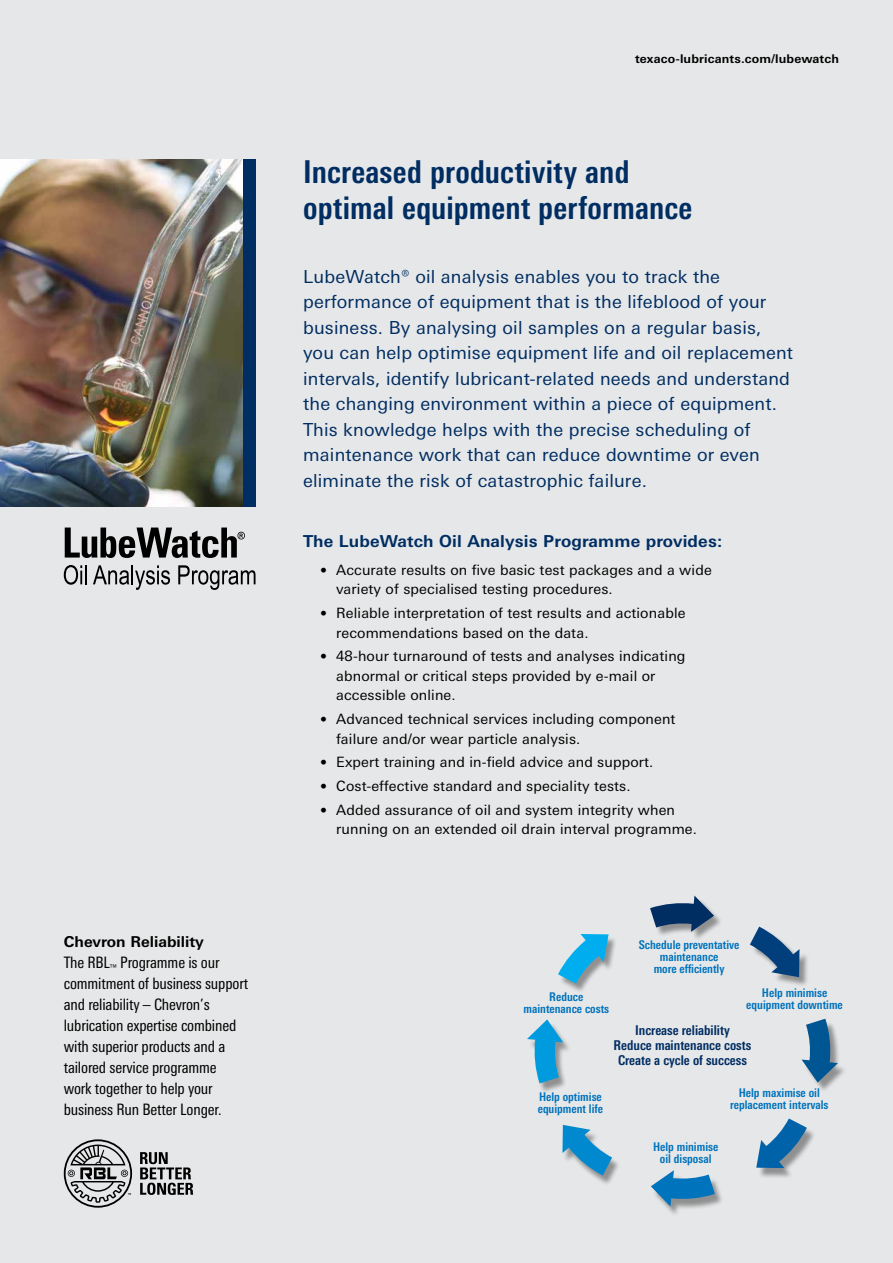
<style>
.page{position:relative;width:893px;height:1263px;background:#e6e7e8}
.page>*{position:absolute;margin:0;border:0;box-sizing:border-box;transform-origin:0 0}
.t1{font:700 condensed 31.5px/36px "Univers Next Pro";letter-spacing:.005em;color:#002d62}
.t2{font:18px/25.5px "Univers Next W1 G";letter-spacing:.01em;color:#002d62}
.t3{font:700 16.5px "Univers Next W1 G";letter-spacing:.01em;color:#002d62}
.t4{font:condensed 15.75px/21px "Univers Next Pro";letter-spacing:-.01em;color:#000}
.t5{font:700 15px "Univers Next W1 G";color:#000}
.t6{font:14.25px/19.5px "Univers Next W1 G";letter-spacing:.01em;color:#000}
.t7{font:700 condensed 13.5px/15px "Univers Next Pro";color:#002d62;text-align:center}
.t8{font:700 condensed 12px/12px "Univers Next Pro";color:#0073bd;text-align:center}
.t9{font:700 12px "Univers Next W1 G";letter-spacing:.01em;color:#000}
.s1{font-weight:300;font-size:13.5px}
</style>
<div class="page">
<svg style="left:650px;top:895px;width:64px;height:37px"></svg>
<svg style="left:750px;top:926px;width:49px;height:51px"></svg>
<svg style="left:802px;top:1019px;width:36px;height:64px"></svg>
<svg style="left:756px;top:1118px;width:51px;height:50px"></svg>
<svg style="left:651px;top:1170px;width:64px;height:36px"></svg>
<svg style="left:562px;top:1125px;width:50px;height:50px"></svg>
<svg style="left:527px;top:1019px;width:36px;height:64px"></svg>
<svg style="left:558px;top:934px;width:51px;height:49px"></svg>
<svg style="left:64px;top:565px;width:23px;height:20px"></svg>
<svg style="left:93px;top:565px;width:77px;height:25px"></svg>
<svg style="left:178px;top:565px;width:78px;height:25px"></svg>
<svg style="left:65px;top:527px;width:180px;height:31px"></svg>
<img style="left:0;top:159px;width:243px;height:348px">
<div style="left:243px;top:159px;width:13px;height:348px;background:#002d62"></div>
<svg style="left:140px;top:1152px;width:53px;height:43px"></svg>
<svg style="left:64px;top:1139px;width:68px;height:69px"></svg>
<p class="t5" style="left:64px;top:933px;width:142px">Chevron Reliability</p>
<p class="t4" style="left:64px;top:952px;width:186px">The RBL<sub>™</sub> Programme is our commitment of business support and reliability – Chevron’s lubrication expertise combined with superior products and a tailored service programme work together to help your business Run Better Longer.</p>
<p class="t9" style="left:635px;top:52px;width:205px">texaco-lubricants.com/lubewatch</p>
<h1 class="t1" style="left:303px;top:154px;width:391px">Increased productivity and optimal equipment performance</h1>
<p class="t2" style="left:303px;top:264px;width:491px">LubeWatch® oil analysis enables you to track the performance of equipment that is the lifeblood of your business. By analysing oil samples on a regular basis, you can help optimise equipment life and oil replacement intervals, identify lubricant-related needs and understand the changing environment within a piece of equipment.<br>This knowledge helps with the precise scheduling of maintenance work that can reduce downtime or even eliminate the risk of catastrophic failure.</p>
<p class="t3" style="left:303px;top:531px;width:421px">The LubeWatch Oil Analysis Programme provides:</p>
<p class="t6" style="left:336px;top:560px;width:377px;text-indent:-16px"><span class="s1">•</span> Accurate results on five basic test packages and a wide variety of specialised testing procedures.</p>
<p class="t6" style="left:336px;top:603px;width:351px;text-indent:-16px"><span class="s1">•</span> Reliable interpretation of test results and actionable recommendations based on the data.</p>
<p class="t6" style="left:336px;top:647px;width:351px;text-indent:-16px"><span class="s1">•</span> 48-hour turnaround of tests and analyses indicating abnormal or critical steps provided by e-mail or accessible online.</p>
<p class="t6" style="left:336px;top:709px;width:341px;text-indent:-16px"><span class="s1">•</span> Advanced technical services including component failure and/or wear particle analysis.</p>
<p class="t6" style="left:320px;top:753px;width:335px"><span class="s1">•</span> Expert training and in-field advice and support.</p>
<p class="t6" style="left:320px;top:776px;width:312px"><span class="s1">•</span> Cost-effective standard and speciality tests.</p>
<p class="t6" style="left:336px;top:800px;width:362px;text-indent:-16px"><span class="s1">•</span> Added assurance of oil and system integrity when running on an extended oil drain interval programme.</p>
<p class="t8" style="left:523px;top:991px;width:87px">Reduce maintenance costs</p>
<p class="t8" style="left:639px;top:939px;width:102px">Schedule preventative maintenance<br>more efficiently</p>
<p class="t8" style="left:746px;top:987px;width:98px">Help minimise equipment downtime</p>
<p class="t8" style="left:538px;top:1091px;width:67px;text-align:left">Help optimise equipment life</p>
<p class="t7" style="left:614px;top:1022px;width:139px">Increase reliability<br>Reduce maintenance costs<br>Create a cycle of success</p>
<p class="t8" style="left:653px;top:1141px;width:67px">Help minimise oil disposal</p>
<p class="t8" style="left:730px;top:1086px;width:100px">Help maximise oil replacement intervals</p>
</div>
